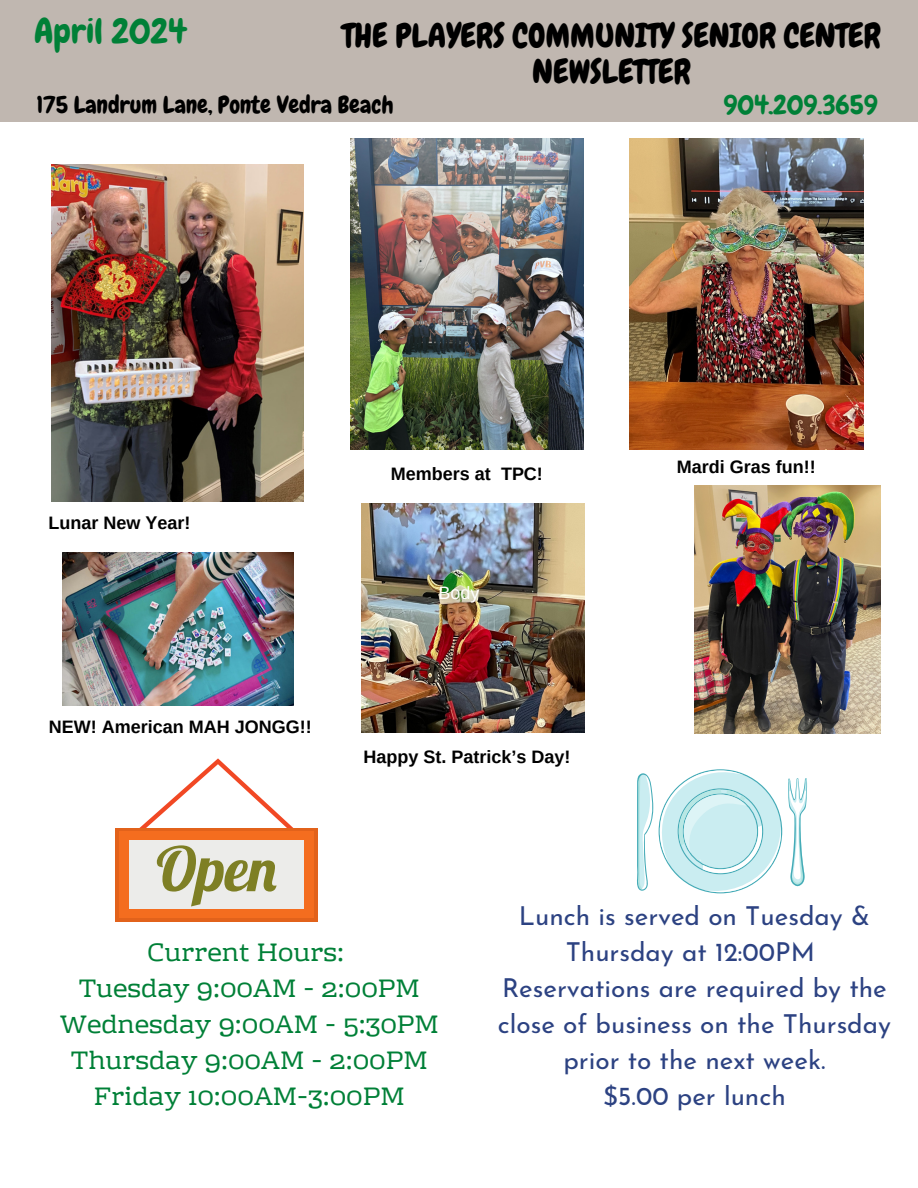
<style>
.page{position:relative;width:918px;height:1188px;background:#fff}
.page>*{position:absolute;margin:0;border:0;box-sizing:border-box;transform-origin:0 0}
.t1{font:34.8px "Chewy";color:#008037}
.t2{font:33.15px/36px "Chewy";color:#000;text-align:center}
.t3{font:27px "Chewy";color:#008037}
.t4{font:26.1px/36px "Josefin Sans";color:#2c4282;text-align:center}
.t5{font:25.95px/36px "Rhodium Libre";color:#008037;text-align:center}
.t6{font:24px "Chewy";color:#000}
.t7{font:700 18px "Arimo";color:#000}
.t8{font:18px "Arimo";color:#fff}
</style>
<div class="page">
<div style="left:0;top:0;width:918px;height:122px;background:#c0b7b0"></div>
<svg style="left:637px;top:773px;width:16px;height:118px"></svg>
<svg style="left:788px;top:778px;width:19px;height:108px"></svg>
<svg style="left:659px;top:769px;width:123px;height:125px"></svg>
<div style="left:115px;top:828px;width:202px;height:94px;background:#e2621b"></div>
<div style="left:119px;top:832px;width:194px;height:86px;background:#f46d1f"></div>
<div style="left:129px;top:840px;width:175px;height:69px;background:#ececea"></div>
<svg style="left:127px;top:758px;width:178px;height:148px"></svg>
<img style="left:52px;top:165px;width:252px;height:336px">
<img style="left:630px;top:138px;width:234px;height:312px">
<img style="left:350px;top:139px;width:233px;height:310px">
<img style="left:694px;top:486px;width:186px;height:247px">
<img style="left:361px;top:503px;width:223px;height:230px">
<img style="left:62px;top:552px;width:231px;height:153px">
<h5 class="t1" style="left:34px;top:9px;width:154px">April 2024</h5>
<p class="t2" style="left:342px;top:18px;width:540px">THE PLAYERS COMMUNITY SENIOR CENTER<br>NEWSLETTER</p>
<p class="t6" style="left:37px;top:90px;width:358px">175 Landrum Lane, Ponte Vedra Beach</p>
<p class="t3" style="left:723px;top:88px;width:156px">904.209.3659</p>
<p class="t7" style="left:48px;top:513px;width:143px">Lunar New Year!</p>
<p class="t7" style="left:49px;top:717px;width:264px">NEW! American MAH JONGG!!</p>
<h5 class="t7" style="left:391px;top:463px;width:153px">Members at TPC!</h5>
<h5 class="t8" style="left:438px;top:582px;width:43px">Body</h5>
<p class="t7" style="left:363px;top:747px;width:208px">Happy St. Patrick’s Day!</p>
<h5 class="t7" style="left:677px;top:456px;width:140px">Mardi Gras fun!!</h5>
<h5 class="t5" style="left:60px;top:934px;width:381px">Current Hours:<br>Tuesday 9:00AM - 2:00PM<br>Wednesday 9:00AM - 5:30PM<br>Thursday 9:00AM - 2:00PM<br>Friday 10:00AM-3:00PM</h5>
<p class="t4" style="left:498px;top:900px;width:395px">Lunch is served on Tuesday &amp;<br>Thursday at 12:00PM<br>Reservations are required by the close of business on the Thursday prior to the next week.<br>$5.00 per lunch</p>
</div>
